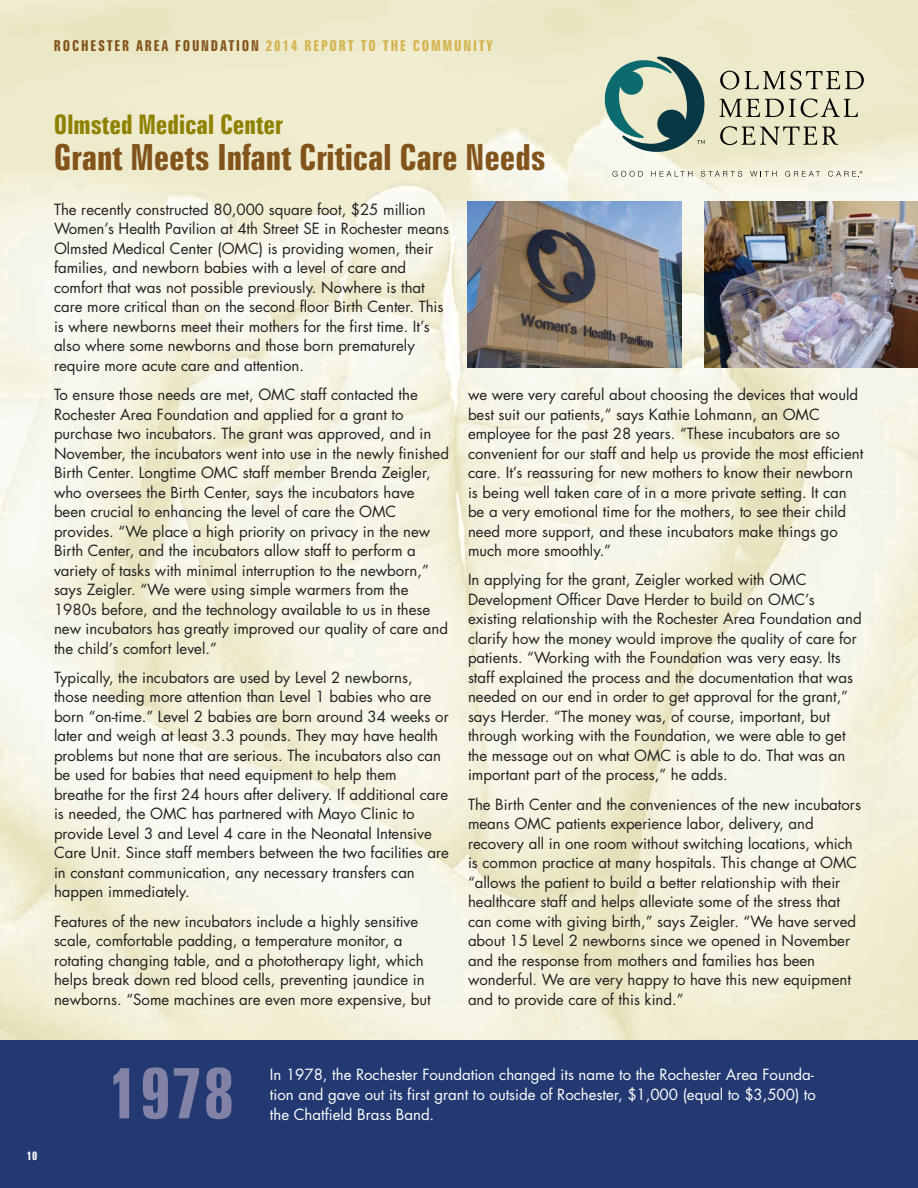
<style>
.page{position:relative;width:918px;height:1188px;background:#fff}
.page>*{position:absolute;margin:0;border:0;box-sizing:border-box;transform-origin:0 0}
.t1{font:700 extra-condensed 72px "Zurich BT";color:#8281a6}
.t2{font:700 extra-condensed 36px "Zurich BT";color:#82541b}
.t3{font:700 extra-condensed 27px "Zurich BT";color:#8f8100}
.t4{font:15px/19.5px "Futura";color:#231f20}
.t5{font:15px/19.6px "Futura";color:#fff}
.t6{font:700 extra-condensed 15px "Zurich BT";letter-spacing:.12em;color:#d3b34e}
.t7{font:700 extra-condensed 12px "Zurich BT";color:#fff}
.s1{color:#82541b}
</style>
<div class="page">
<div style="left:0;top:1040px;width:918px;height:148px;background:#233972"></div>
<img style="left:0;top:0;width:918px;height:1040px">
<img style="left:468px;top:201px;width:213px;height:166px">
<svg style="left:720px;top:71px;width:19px;height:19px"></svg>
<svg style="left:745px;top:71px;width:119px;height:19px;background:#b8b69e"></svg>
<svg style="left:719px;top:98px;width:139px;height:19px;background:#b9b79e"></svg>
<svg style="left:720px;top:126px;width:119px;height:19px;background:#b7b49b"></svg>
<svg style="left:612px;top:171px;width:31px;height:6px"></svg>
<svg style="left:651px;top:171px;width:41px;height:6px"></svg>
<svg style="left:701px;top:171px;width:41px;height:6px"></svg>
<svg style="left:750px;top:171px;width:27px;height:6px"></svg>
<svg style="left:785px;top:171px;width:35px;height:6px"></svg>
<svg style="left:605px;top:57px;width:102px;height:96px;background:#8fa99c"></svg>
<svg style="left:828px;top:171px;width:34px;height:6px"></svg>
<img style="left:705px;top:201px;width:213px;height:166px">
<p class="t6" style="left:54px;top:41px;width:440px"><span class="s1">ROCHESTER AREA FOUNDATION</span> 2014 REPORT TO THE COMMUNITY</p>
<h3 class="t3" style="left:54px;top:114px;width:230px">Olmsted Medical Center</h3>
<h2 class="t2" style="left:54px;top:144px;width:493px">Grant Meets Infant Critical Care Needs</h2>
<p class="t4" style="left:54px;top:201px;width:397px">The recently constructed 80,000 square foot, $25 million Women’s Health Pavilion at 4th Street SE in Rochester means Olmsted Medical Center (OMC) is providing women, their families, and newborn babies with a level of care and comfort that was not possible previously. Nowhere is that care more critical than on the second floor Birth Center. This is where newborns meet their mothers for the first time. It’s also where some newborns and those born prematurely require more acute care and attention.</p>
<p class="t4" style="left:54px;top:386px;width:397px">To ensure those needs are met, OMC staff contacted the Rochester Area Foundation and applied for a grant to purchase two incubators. The grant was approved, and in November, the incubators went into use in the newly finished Birth Center. Longtime OMC staff member Brenda Zeigler, who oversees the Birth Center, says the incubators have been crucial to enhancing the level of care the OMC provides. “We place a high priority on privacy in the new Birth Center, and the incubators allow staff to perform a variety of tasks with minimal interruption to the newborn,” says Zeigler. “We were using simple warmers from the 1980s before, and the technology available to us in these new incubators has greatly improved our quality of care and the child’s comfort level.”</p>
<p class="t4" style="left:54px;top:669px;width:397px">Typically, the incubators are used by Level 2 newborns, those needing more attention than Level 1 babies who are born “on-time.” Level 2 babies are born around 34 weeks or later and weigh at least 3.3 pounds. They may have health problems but none that are serious. The incubators also can be used for babies that need equipment to help them breathe for the first 24 hours after delivery. If additional care is needed, the OMC has partnered with Mayo Clinic to provide Level 3 and Level 4 care in the Neonatal Intensive Care Unit. Since staff members between the two facilities are in constant communication, any necessary transfers can happen immediately.</p>
<p class="t4" style="left:54px;top:913px;width:378px">Features of the new incubators include a highly sensitive scale, comfortable padding, a temperature monitor, a rotating changing table, and a phototherapy light, which helps break down red blood cells, preventing jaundice in newborns. “Some machines are even more expensive, but</p>
<p class="t4" style="left:468px;top:386px;width:397px">we were very careful about choosing the devices that would best suit our patients,” says Kathie Lohmann, an OMC employee for the past 28 years. “These incubators are so convenient for our staff and help us provide the most efficient care. It’s reassuring for new mothers to know their newborn is being well taken care of in a more private setting. It can be a very emotional time for the mothers, to see their child need more support, and these incubators make things go much more smoothly.”</p>
<p class="t4" style="left:468px;top:571px;width:395px">In applying for the grant, Zeigler worked with OMC Development Officer Dave Herder to build on OMC’s existing relationship with the Rochester Area Foundation and clarify how the money would improve the quality of care for patients. “Working with the Foundation was very easy. Its staff explained the process and the documentation that was needed on our end in order to get approval for the grant,” says Herder. “The money was, of course, important, but through working with the Foundation, we were able to get the message out on what OMC is able to do. That was an important part of the process,” he adds.</p>
<p class="t4" style="left:468px;top:796px;width:394px">The Birth Center and the conveniences of the new incubators means OMC patients experience labor, delivery, and recovery all in one room without switching locations, which is common practice at many hospitals. This change at OMC “allows the patient to build a better relationship with their healthcare staff and helps alleviate some of the stress that can come with giving birth,” says Zeigler. “We have served about 15 Level 2 newborns since we opened in November and the response from mothers and families has been wonderful. We are very happy to have this new equipment and to provide care of this kind.”</p>
<p class="t7" style="left:27px;top:1151px;width:12px">10</p>
<h1 class="t1" style="left:108px;top:1066px;width:128px">1978</h1>
<p class="t5" style="left:270px;top:1066px;width:548px">In 1978, the Rochester Foundation changed its name to the Rochester Area Founda&shy;tion and gave out its first grant to outside of Rochester, $1,000 (equal to $3,500) to</p>
<p class="t5" style="left:270px;top:1106px;width:166px">the Chatfield Brass Band.</p>
</div>
